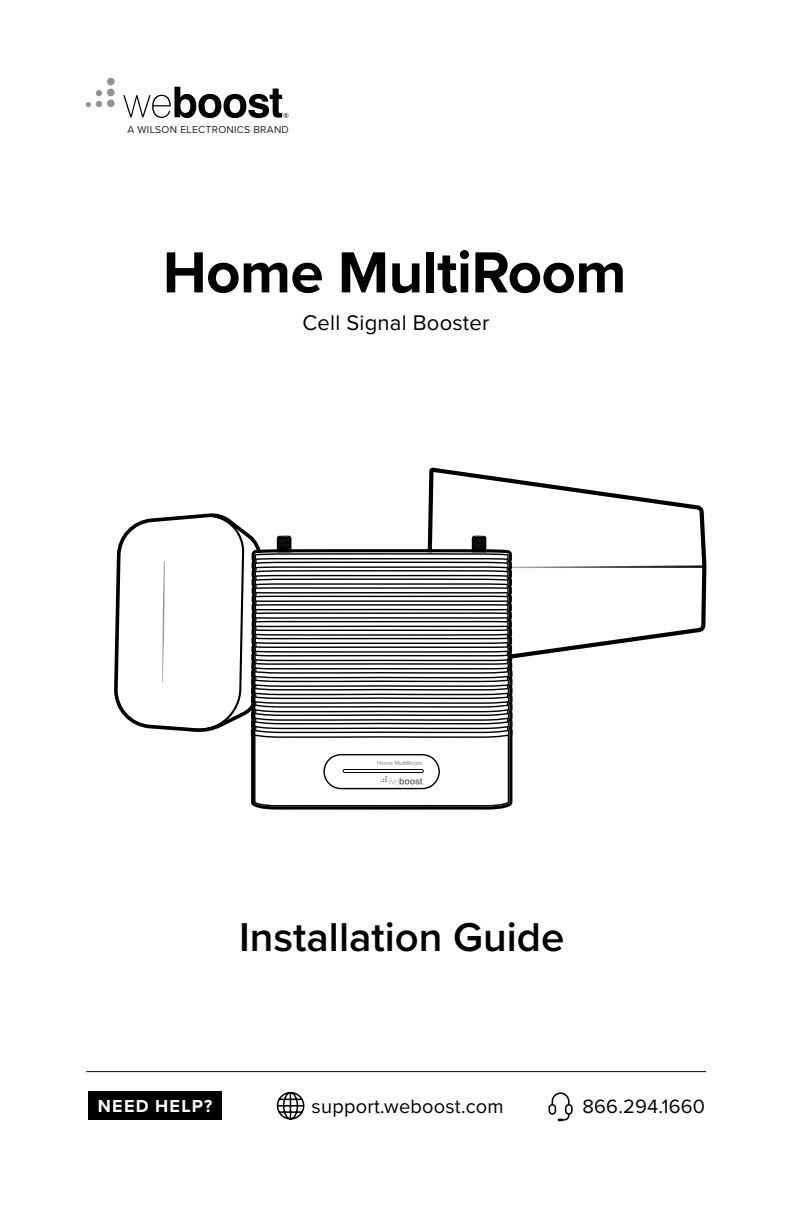
<style>
.page{position:relative;width:792px;height:1224px;background:#fff}
.page>*{position:absolute;margin:0;border:0;box-sizing:border-box;transform-origin:0 0}
.t1{font:700 60px "Proxima Nova";letter-spacing:-.01em;color:#000}
.t2{font:600 41.8px "Proxima Nova";color:#000}
.t3{font:22px "Proxima Nova";letter-spacing:.01em;color:#000}
.t4{font:20px "Proxima Nova";letter-spacing:.01em;color:#000}
.t5{font:700 18px "Proxima Nova";letter-spacing:.07em;color:#fff}
.t6{font:10.4px "Proxima Nova";letter-spacing:.025em;color:#232323}
.t7{font:6px "Proxima Nova";color:#767676}
</style>
<div class="page">
<div style="left:88px;top:1091px;width:134px;height:29px;background:#000"></div>
<hr style="left:86px;top:1071px;width:620px;height:1px;background:#000">
<svg style="left:549px;top:1092px;width:24px;height:29px"></svg>
<svg style="left:276px;top:1091px;width:29px;height:29px"></svg>
<svg style="left:123px;top:87px;width:165px;height:31px"></svg>
<svg style="left:86px;top:90px;width:16px;height:17px"></svg>
<div style="left:107px;top:89px;width:8px;height:7px;background:#939393;border-radius:50%"></div>
<div style="left:107px;top:78px;width:8px;height:7px;background:#939393;border-radius:50%"></div>
<div style="left:107px;top:99px;width:8px;height:8px;background:#939393;border-radius:50%"></div>
<svg style="left:428px;top:467px;width:279px;height:163px"></svg>
<svg style="left:116px;top:515px;width:588px;height:292px"></svg>
<p class="t6" style="left:127px;top:122px;width:163px">A WILSON ELECTRONICS BRAND</p>
<p class="t1" style="left:163px;top:228px;width:465px">Home MultiRoom</p>
<p class="t3" style="left:303px;top:306px;width:188px">Cell Signal Booster</p>
<p class="t7" style="left:377px;top:759px;width:46px">Home MultiRoom</p>
<p class="t2" style="left:239px;top:905px;width:327px">Installation Guide</p>
<p class="t5" style="left:98px;top:1093px;width:116px">NEED HELP?</p>
<p class="t4" style="left:312px;top:1091px;width:193px">support.weboost.com</p>
<p class="t4" style="left:582px;top:1091px;width:124px">866.294.1660</p>
</div>
